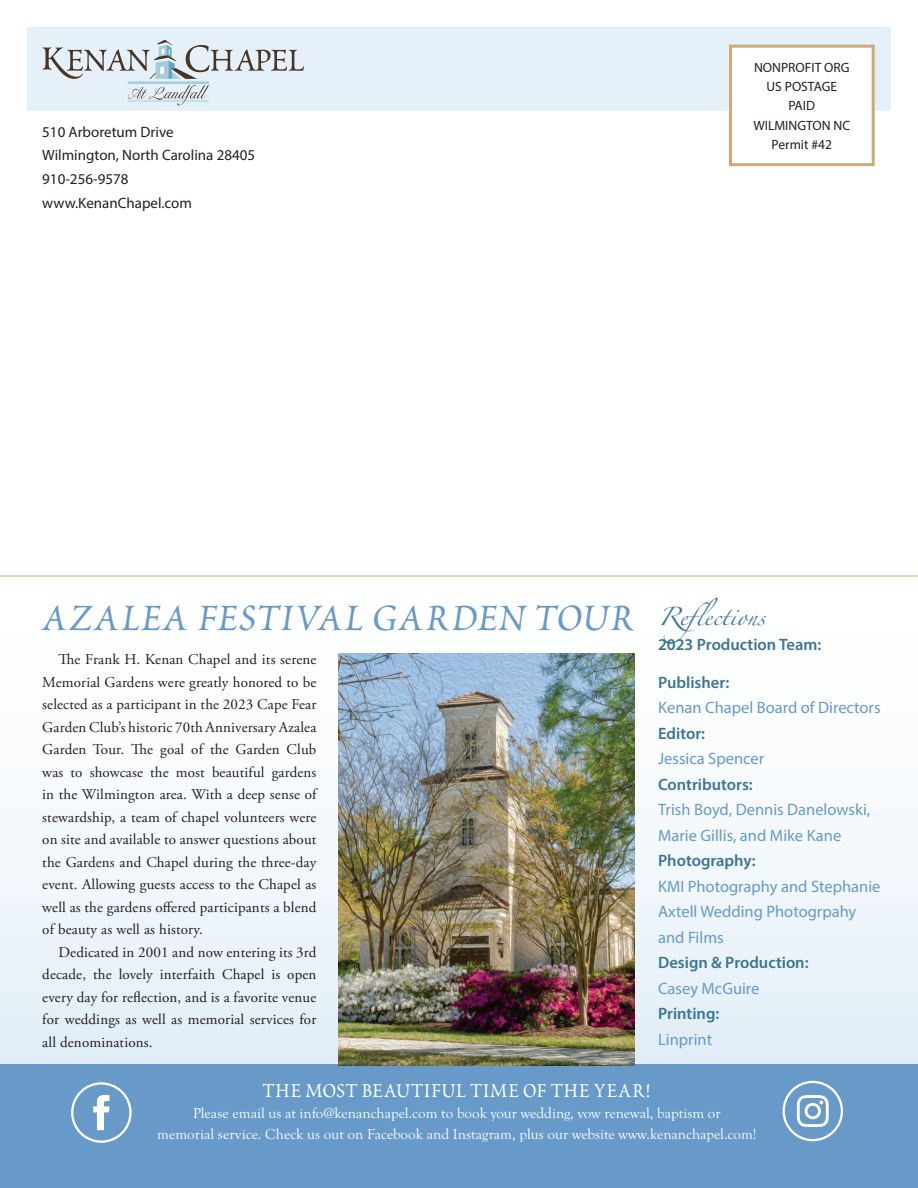
<style>
.page{position:relative;width:918px;height:1188px;background:#fff}
.page>*{position:absolute;margin:0;border:0;box-sizing:border-box;transform-origin:0 0}
.t1{font:48px "Poetica Std";letter-spacing:.015em;color:#679ac8}
.t2{font:25.5px "Poetica Std";color:#fff}
.t3{font:16.5px/25.5px "Myriad Pro";color:#679ac8}
.t4{font:600 16.5px "Myriad Pro";color:#3b7596}
.t5{font:16.5px "Zapfino";color:#3b7596}
.t6{font:15px/22.5px "Adobe Garamond Pro";letter-spacing:.01em;color:#231f20;text-align:justify}
.t7{font:15px/21px "Goudy Old Sty";color:#fff;text-align:center}
.t8{font:15px/23.9px "Myriad Pro";color:#231f20}
.t9{font:13.5px/19.4px "Myriad Pro";color:#231f20;text-align:center}
</style>
<div class="page">
<svg style="left:0;top:653px;width:918px;height:411px"></svg>
<div style="left:0;top:1064px;width:918px;height:124px;background:#679ac8"></div>
<div style="left:27px;top:27px;width:863px;height:83px;background:#e6f0f8"></div>
<div style="left:730px;top:46px;width:143px;height:119px;background:#fff"></div>
<div style="left:729px;top:45px;width:146px;height:121px;border:3px solid #ceaa78"></div>
<hr style="left:0;top:576px;width:918px;height:1px;background:#ceaa78">
<hr style="left:128px;top:81px;width:81px;height:3px;background:#a4cddb">
<svg style="left:128px;top:85px;width:81px;height:20px"></svg>
<svg style="left:42px;top:40px;width:262px;height:39px"></svg>
<div style="left:783px;top:1081px;width:60px;height:60px;border:2px solid #fff;border-radius:29px"></div>
<svg style="left:797px;top:1095px;width:32px;height:32px"></svg>
<div style="left:71px;top:1082px;width:61px;height:61px;border:2px solid #fff;border-radius:29px"></div>
<svg style="left:93px;top:1095px;width:16px;height:35px"></svg>
<img style="left:338px;top:653px;width:296px;height:413px">
<p class="t8" style="left:42px;top:119px;width:214px">510 Arboretum Drive<br>Wilmington, North Carolina 28405<br>910-256-9578 www.KenanChapel.com</p>
<p class="t9" style="left:753px;top:57px;width:98px">NONPROFIT ORG<br>US POSTAGE<br>PAID<br>WILMINGTON NC<br>Permit #42</p>
<h1 class="t1" style="left:41px;top:585px;width:596px">AZALEA FESTIVAL GARDEN TOUR</h1>
<p class="t5" style="left:658px;top:610px;width:109px">Reflections</p>
<p class="t4" style="left:658px;top:634px;width:165px">2023 Production Team:</p>
<p class="t4" style="left:658px;top:672px;width:73px">Publisher:</p>
<p class="t3" style="left:658px;top:695px;width:224px">Kenan Chapel Board of Directors</p>
<p class="t4" style="left:658px;top:723px;width:49px">Editor:</p>
<p class="t3" style="left:658px;top:746px;width:108px">Jessica Spencer</p>
<p class="t4" style="left:658px;top:774px;width:96px">Contributors:</p>
<p class="t3" style="left:658px;top:797px;width:214px">Trish Boyd, Dennis Danelowski,<br>Marie Gillis, and Mike Kane</p>
<p class="t4" style="left:658px;top:850px;width:99px">Photography:</p>
<p class="t3" style="left:658px;top:873px;width:224px">KMI Photography and Stephanie<br>Axtell Wedding Photogrpahy and Films</p>
<p class="t4" style="left:658px;top:952px;width:152px">Design &amp; Production:</p>
<p class="t3" style="left:658px;top:975px;width:103px">Casey McGuire</p>
<p class="t4" style="left:658px;top:1003px;width:63px">Printing:</p>
<p class="t3" style="left:658px;top:1026px;width:56px">Linprint</p>
<p class="t6" style="left:42px;top:649px;width:277px;text-indent:16px">The Frank H. Kenan Chapel and its serene Memorial Gardens were greatly honored to be selected as a participant in the 2023 Cape Fear Garden Club’s historic 70th Anniversary Azalea Garden Tour. The goal of the Garden Club was to showcase the most beautiful gardens in the Wilmington area. With a deep sense of stewardship, a team of chapel volunteers were on site and available to answer questions about the Gardens and Chapel during the three-day event. Allowing guests access to the Chapel as well as the gardens offered participants a blend of beauty as well as history.</p>
<p class="t6" style="left:42px;top:941px;width:276px;text-indent:16px">Dedicated in 2001 and now entering its 3rd decade, the lovely interfaith Chapel is open every day for reflection, and is a favorite venue for weddings as well as memorial services for all denominations.</p>
<h2 class="t2" style="left:263px;top:1073px;width:396px">THEMOST BEAUTIFULTIMEOFTHEYEAR!</h2>
<p class="t7" style="left:157px;top:1103px;width:601px">Please email us at info@kenanchapel.com to book your wedding, vow renewal, baptism or<br>memorial service. Check us out on Facebook and Instagram, plus our website www.kenanchapel.com!</p>
</div>
